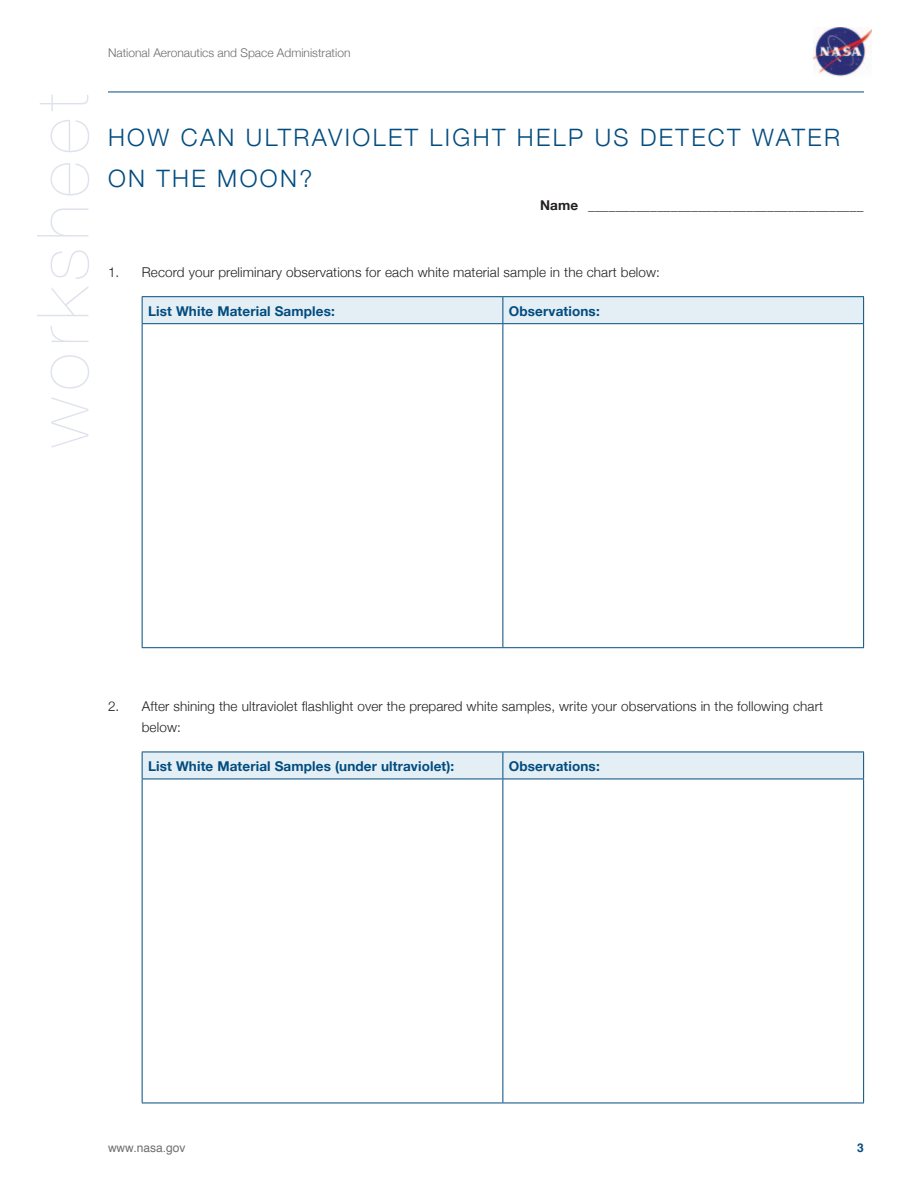
<style>
.page{position:relative;width:918px;height:1188px;background:#fff}
.page>*{position:absolute;margin:0;border:0;box-sizing:border-box;transform-origin:0 0}
.t1{font:200 72px "Helvetica Neue";letter-spacing:.1em;color:#dee2ec}
.SH1-WS{font:300 24px/40.5px "Helvetica Neue";letter-spacing:.1em;color:#024c7f}
.questions_numbered_l{font:300 13.5px/21px "Helvetica Neue";letter-spacing:.01em;color:#231f20}
.text{font:700 13.5px "Helvetica Neue";letter-spacing:.01em;color:#024c7f}
.t2{font:700 13.5px "Helvetica Neue";color:#231f20}
.t3{font:300 12px "Helvetica Neue";color:#6c6d70}
.t4{font:12px "Helvetica";color:#6c6d70}
.t5{font:700 12px "Helvetica";color:#024c7f}
</style>
<div class="page">
<img style="left:814px;top:27px;width:57px;height:49px">
<hr style="left:108px;top:92px;width:756px;height:1px;background:#024c7f">
<hr style="left:142px;top:296px;width:361px;height:1px;background:#024c7f">
<hr style="left:503px;top:296px;width:361px;height:1px;background:#024c7f">
<div style="left:142px;top:297px;width:722px;height:26px;background:#e4eff5"></div>
<hr style="left:142px;top:323px;width:361px;height:1px;background:#024c7f">
<hr style="left:142px;top:324px;width:1px;height:323px;background:#024c7f">
<hr style="left:503px;top:323px;width:361px;height:1px;background:#024c7f">
<hr style="left:502px;top:324px;width:1px;height:323px;background:#024c7f">
<hr style="left:863px;top:324px;width:1px;height:323px;background:#024c7f">
<hr style="left:142px;top:647px;width:361px;height:1px;background:#024c7f">
<hr style="left:503px;top:647px;width:361px;height:1px;background:#024c7f">
<svg style="left:142px;top:752px;width:722px;height:27px;background:#dae8f0"></svg>
<hr style="left:142px;top:779px;width:361px;height:1px;background:#024c7f">
<hr style="left:142px;top:779px;width:1px;height:324px;background:#024c7f">
<hr style="left:503px;top:779px;width:361px;height:1px;background:#024c7f">
<hr style="left:502px;top:779px;width:1px;height:324px;background:#024c7f">
<hr style="left:863px;top:779px;width:1px;height:324px;background:#024c7f">
<hr style="left:142px;top:1103px;width:361px;height:1px;background:#024c7f">
<hr style="left:503px;top:1103px;width:361px;height:1px;background:#024c7f">
<h1 class="t1" style="left:7px;top:447px;width:355px;rotate:-90deg">worksheet</h1>
<p class="t3" style="left:108px;top:43px;width:244px">National Aeronautics and Space Administration</p>
<p class="SH1-WS" style="left:108px;top:116px;width:734px">HOW CAN ULTRAVIOLET LIGHT HELP US DETECT WATER<br>ON THE MOON?</p>
<p class="t2" style="left:540px;top:193px;width:325px">Name ________________________________________</p>
<p class="questions_numbered_l" style="left:108px;top:261px;width:554px">1. Record your preliminary observations for each white material sample in the chart below:</p>
<p class="text" style="left:148px;top:299px;width:188px">List White Material Samples:</p>
<p class="text" style="left:509px;top:299px;width:92px">Observations:</p>
<p class="questions_numbered_l" style="left:142px;top:695px;width:683px;text-indent:-34px">2. After shining the ultraviolet flashlight over the prepared white samples, write your observations in the following chart below:</p>
<p class="text" style="left:148px;top:754px;width:308px">List White Material Samples (under ultraviolet):</p>
<p class="text" style="left:509px;top:754px;width:92px">Observations:</p>
<p class="t4" style="left:108px;top:1139px;width:79px">www.nasa.gov</p>
<p class="t5" style="left:857px;top:1138px;width:8px">3</p>
</div>
